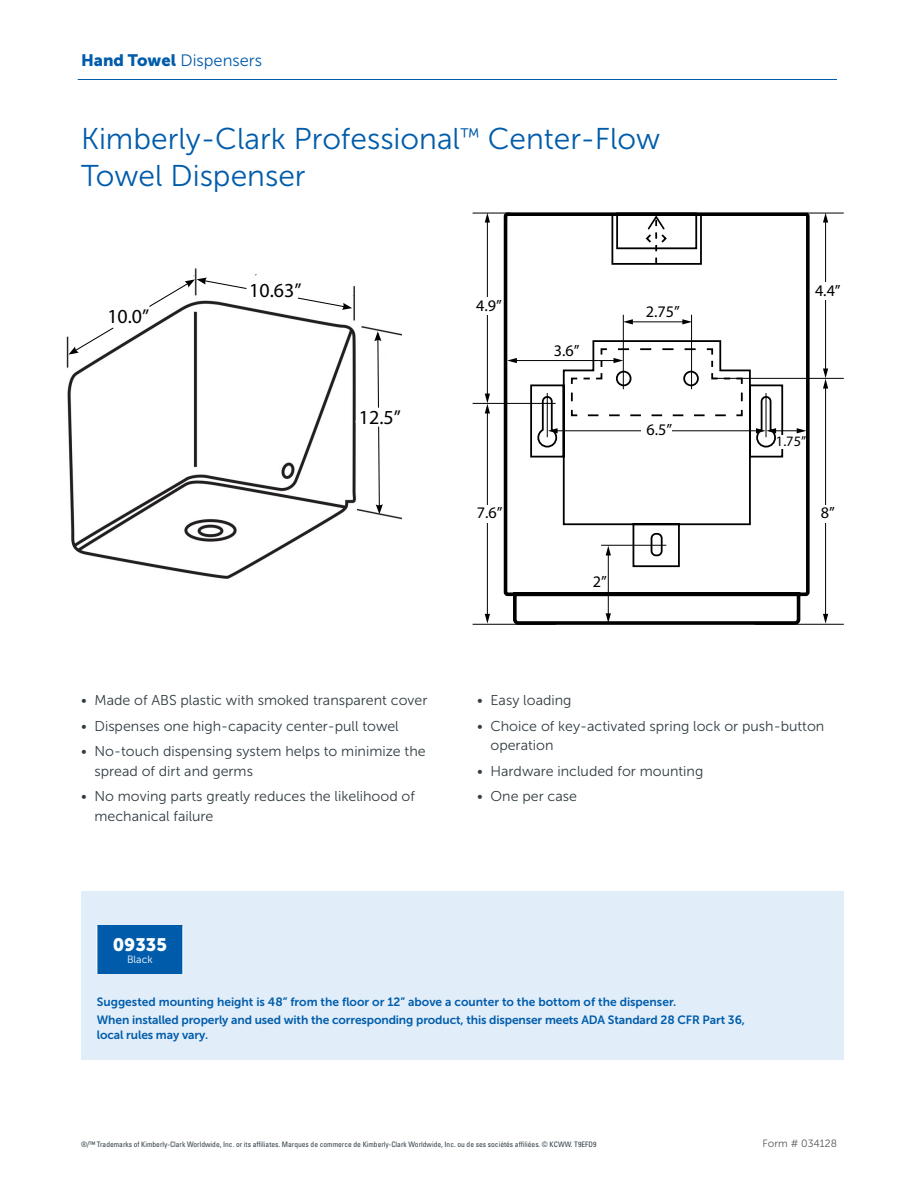
<style>
.page{position:relative;width:918px;height:1188px;background:#fff}
.page>*{position:absolute;margin:0;border:0;box-sizing:border-box;transform-origin:0 0}
.t1{font:30px/37.5px "Museo Sans 300";color:#005cab}
.t2{font:19.95px "Myriad Pro";color:#000}
.t3{font:18px "Museo Sans 900";color:#fff}
.t4{font:16.5px "Museo Sans 300";color:#005cab}
.t5{font:16.2px "Myriad Pro";color:#000}
.t6{font:14.4px "Myriad Pro";color:#000}
.t7{font:14.25px/19.5px "Museo Sans 300";color:#303c42}
.t8{font:12px/15px "Museo Sans 700";letter-spacing:-.01em;color:#005cab}
.t9{font:10.5px "Museo Sans 300";color:#55575a}
.t10{font:10.5px "Museo Sans 300";color:#fff}
.Legal_Text{font:condensed 7.5px "Univers LT Std";color:#303c42}
.s1{font-family:"Museo Sans 900"}
</style>
<div class="page">
<div style="left:81px;top:891px;width:763px;height:169px;background:#e1eef9"></div>
<hr style="left:78px;top:79px;width:759px;height:1px;background:#005cab">
<div style="left:97px;top:925px;width:86px;height:49px;background:#005cab"></div>
<hr style="left:97px;top:925px;width:1px;height:49px;background:#fff">
<hr style="left:182px;top:925px;width:1px;height:49px;background:#fff">
<img style="left:66px;top:268px;width:335px;height:311px">
<svg style="left:68px;top:278px;width:334px;height:236px"></svg>
<svg style="left:502px;top:212px;width:309px;height:413px"></svg>
<svg style="left:529px;top:212px;width:255px;height:356px"></svg>
<hr style="left:473px;top:213px;width:37px;height:1px;background:#000">
<hr style="left:601px;top:545px;width:65px;height:1px;background:#000">
<hr style="left:473px;top:403px;width:83px;height:1px;background:#000">
<hr style="left:623px;top:315px;width:1px;height:74px;background:#000">
<hr style="left:691px;top:315px;width:1px;height:74px;background:#000">
<hr style="left:547px;top:393px;width:1px;height:44px;background:#000">
<hr style="left:766px;top:393px;width:1px;height:44px;background:#000">
<hr style="left:473px;top:624px;width:83px;height:1px;background:#000">
<hr style="left:487px;top:221px;width:1px;height:174px;background:#000">
<svg style="left:485px;top:213px;width:5px;height:10px"></svg>
<hr style="left:487px;top:412px;width:1px;height:204px;background:#000">
<svg style="left:485px;top:394px;width:5px;height:19px"></svg>
<svg style="left:485px;top:614px;width:5px;height:10px"></svg>
<hr style="left:806px;top:213px;width:38px;height:1px;background:#000">
<hr style="left:712px;top:378px;width:132px;height:1px;background:#000">
<hr style="left:755px;top:624px;width:89px;height:1px;background:#000">
<hr style="left:825px;top:221px;width:1px;height:149px;background:#000">
<svg style="left:823px;top:213px;width:5px;height:10px"></svg>
<hr style="left:608px;top:554px;width:1px;height:61px;background:#000">
<svg style="left:606px;top:546px;width:5px;height:10px"></svg>
<svg style="left:606px;top:613px;width:5px;height:10px"></svg>
<hr style="left:631px;top:321px;width:53px;height:1px;background:#000">
<svg style="left:682px;top:319px;width:10px;height:5px"></svg>
<svg style="left:623px;top:319px;width:10px;height:5px"></svg>
<hr style="left:556px;top:430px;width:202px;height:1px;background:#000">
<svg style="left:548px;top:428px;width:10px;height:5px"></svg>
<hr style="left:515px;top:360px;width:100px;height:1px;background:#000">
<svg style="left:570px;top:347px;width:174px;height:70px"></svg>
<svg style="left:507px;top:358px;width:10px;height:5px"></svg>
<hr style="left:825px;top:387px;width:1px;height:229px;background:#000">
<svg style="left:823px;top:369px;width:5px;height:20px"></svg>
<svg style="left:823px;top:614px;width:5px;height:10px"></svg>
<svg style="left:644px;top:216px;width:24px;height:48px"></svg>
<div style="left:472px;top:298px;width:30px;height:17px;background:#fff"></div>
<div style="left:642px;top:422px;width:30px;height:17px;background:#fff"></div>
<svg style="left:756px;top:428px;width:50px;height:5px"></svg>
<div style="left:777px;top:435px;width:29px;height:14px;background:#fff"></div>
<div style="left:472px;top:505px;width:30px;height:17px;background:#fff"></div>
<div style="left:813px;top:505px;width:30px;height:17px;background:#fff"></div>
<div style="left:813px;top:283px;width:30px;height:17px;background:#fff"></div>
<p class="t4" style="left:81px;top:52px;width:183px"><span class="s1">Hand Towel</span> Dispensers</p>
<p class="t1" style="left:81px;top:120px;width:581px">Kimberly-Clark Professional<sup>™</sup> Center-Flow<br>Towel Dispenser</p>
<p class="t2" style="left:107px;top:304px;width:43px">10.0”</p>
<p class="t2" style="left:249px;top:278px;width:54px">10.63”</p>
<p class="t2" style="left:359px;top:405px;width:43px">12.5”</p>
<p class="t5" style="left:476px;top:296px;width:27px">4.9”</p>
<p class="t5" style="left:554px;top:341px;width:27px">3.6”</p>
<p class="t5" style="left:646px;top:302px;width:36px">2.75”</p>
<p class="t5" style="left:647px;top:420px;width:27px">6.5”</p>
<p class="t5" style="left:815px;top:280px;width:27px">4.4”</p>
<p class="t6" style="left:776px;top:433px;width:32px">1.75”</p>
<p class="t5" style="left:477px;top:502px;width:27px">7.6”</p>
<p class="t5" style="left:821px;top:502px;width:16px">8”</p>
<p class="t7" style="left:81px;top:691px;width:348px">• Made of ABS plastic with smoked transparent cover</p>
<p class="t7" style="left:81px;top:716px;width:319px">• Dispenses one high-capacity center-pull towel</p>
<p class="t7" style="left:94px;top:742px;width:333px;text-indent:-14px">• No-touch dispensing system helps to minimize the spread of dirt and germs</p>
<p class="t7" style="left:94px;top:787px;width:322px;text-indent:-14px">• No moving parts greatly reduces the likelihood of mechanical failure</p>
<p class="t3" style="left:113px;top:934px;width:56px">09335</p>
<p class="t10" style="left:127px;top:954px;width:27px">Black</p>
<p class="t5" style="left:593px;top:572px;width:16px">2”</p>
<p class="t7" style="left:477px;top:691px;width:96px">• Easy loading</p>
<p class="t7" style="left:490px;top:716px;width:335px;text-indent:-14px">• Choice of key-activated spring lock or push-button operation</p>
<p class="t7" style="left:477px;top:761px;width:228px">• Hardware included for mounting</p>
<p class="t7" style="left:477px;top:787px;width:102px">• One per case</p>
<p class="t8" style="left:97px;top:994px;width:581px">Suggested mounting height is 48” from the floor or 12” above a counter to the bottom of the dispenser.</p>
<p class="t8" style="left:97px;top:1012px;width:650px">When installed properly and used with the corresponding product, this dispenser meets ADA Standard 28 CFR Part 36, local rules may vary.</p>
<p class="Legal_Text" style="left:81px;top:1140px;width:517px">®/™ Trademarks of Kimberly-Clark Worldwide, Inc. or its affiliates. Marques de commerce de Kimberly-Clark Worldwide, Inc. ou de ses sociétés affiliées. © KCWW. T9EFD9</p>
<p class="t9" style="left:763px;top:1138px;width:76px">Form # 034128</p>
</div>
